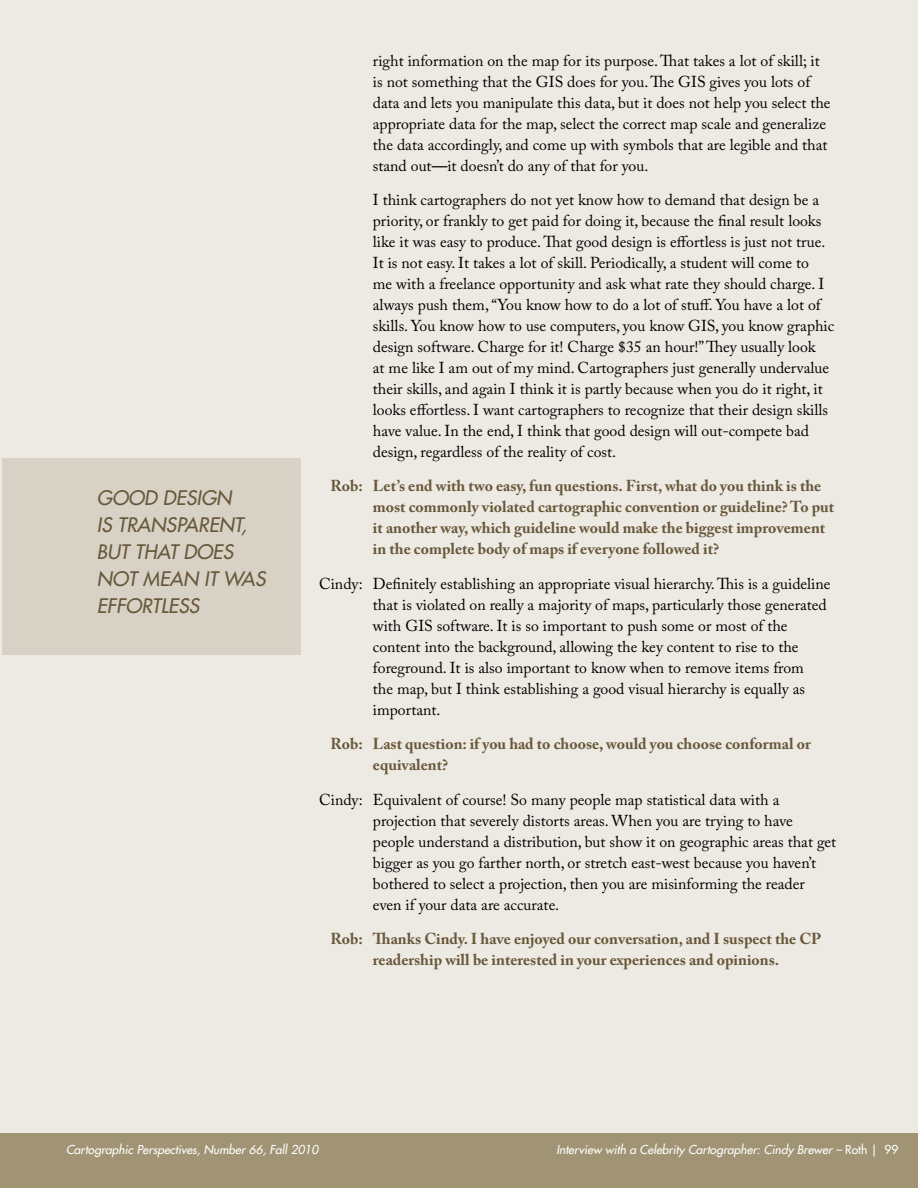
<style>
.page{position:relative;width:918px;height:1188px;background:#fff}
.page>*{position:absolute;margin:0;border:0;box-sizing:border-box;transform-origin:0 0}
.t1{font:italic 500 19.5px/27px "Futura Std";color:#68583a}
.t2{font:15.75px/21px "Adobe Caslon Pro";color:#000}
.t3{font:700 15.75px/21px "Adobe Caslon Pro";color:#68583a}
.t4{font:italic 500 12px "Futura Std";color:#fff}
.s1{font-weight:700}
.s2{font-style:normal}
</style>
<div class="page">
<div style="left:0;top:0;width:918px;height:1136px;background:#edeae3"></div>
<div style="left:0;top:1133px;width:918px;height:55px;background:#a19474"></div>
<div style="left:3px;top:458px;width:298px;height:197px;background:#d7d1c6"></div>
<p class="t1" style="left:97px;top:485px;width:167px">good design<br>is transpar en t, but that does not mean it was effor tless</p>
<p class="t2" style="left:373px;top:50px;width:459px">right information on the map for its purpose. That takes a lot of skill; it is not something that the GIS does for you. The GIS gives you lots of data and lets you manipulate this data, but it does not help you select the appropriate data for the map, select the correct map scale and generalize the data accordingly, and come up with symbols that are legible and that stand out<span class="s1">—</span>it doesn’t do any of that for you.</p>
<p class="t2" style="left:373px;top:189px;width:463px">I think cartographers do not yet know how to demand that design be a priority, or frankly to get paid for doing it, because the final result looks like it was easy to produce. That good design is effortless is just not true.<br>It is not easy. It takes a lot of skill. Periodically, a student will come to<br>me with a freelance opportunity and ask what rate they should charge. I always push them, “You know how to do a lot of stuff. You have a lot of skills. You know how to use computers, you know GIS, you know graphic design software. Charge for it! Charge $35 an hour!” They usually look<br>at me like I am out of my mind. Cartographers just generally undervalue their skills, and again I think it is partly because when you do it right, it looks effortless. I want cartographers to recognize that their design skills have value. In the end, I think that good design will out-compete bad design, regardless of the reality of cost.</p>
<p class="t3" style="left:373px;top:476px;width:463px;text-indent:-43px">Rob: Let’s end with two easy, fun questions. First, what do you think is the most commonly violated cartographic convention or guideline? To put it another way, which guideline would make the biggest improvement in the complete body of maps if everyone followed it?</p>
<p class="t2" style="left:373px;top:573px;width:459px;text-indent:-54px">Cindy: Definitely establishing an appropriate visual hierarchy. This is a guideline that is violated on really a majority of maps, particularly those generated with GIS software. It is so important to push some or most of the content into the background, allowing the key content to rise to the foreground. It is also important to know when to remove items from<br>the map, but I think establishing a good visual hierarchy is equally as important.</p>
<p class="t3" style="left:373px;top:733px;width:439px;text-indent:-43px">Rob: Last question: if you had to choose, would you choose conformal or equivalent?</p>
<p class="t2" style="left:373px;top:789px;width:465px;text-indent:-54px">Cindy: Equivalent of course! So many people map statistical data with a projection that severely distorts areas. When you are trying to have people understand a distribution, but show it on geographic areas that get bigger as you go farther north, or stretch east-west because you haven’t bothered to select a projection, then you are misinforming the reader even if your data are accurate.</p>
<p class="t3" style="left:330px;top:928px;width:492px;text-align:center">Rob: Thanks Cindy. I have enjoyed our conversation, and I suspect the CP readership will be interested in your experiences and opinions.</p>
<p class="t4" style="left:66px;top:1142px;width:254px">Cartographic Perspectives, Number 66, Fall 2010</p>
<p class="t4" style="left:556px;top:1142px;width:344px">Interview with a Celebrity Cartographer: Cindy Brewer – <span class="s2">Roth | 99</span></p>
</div>
